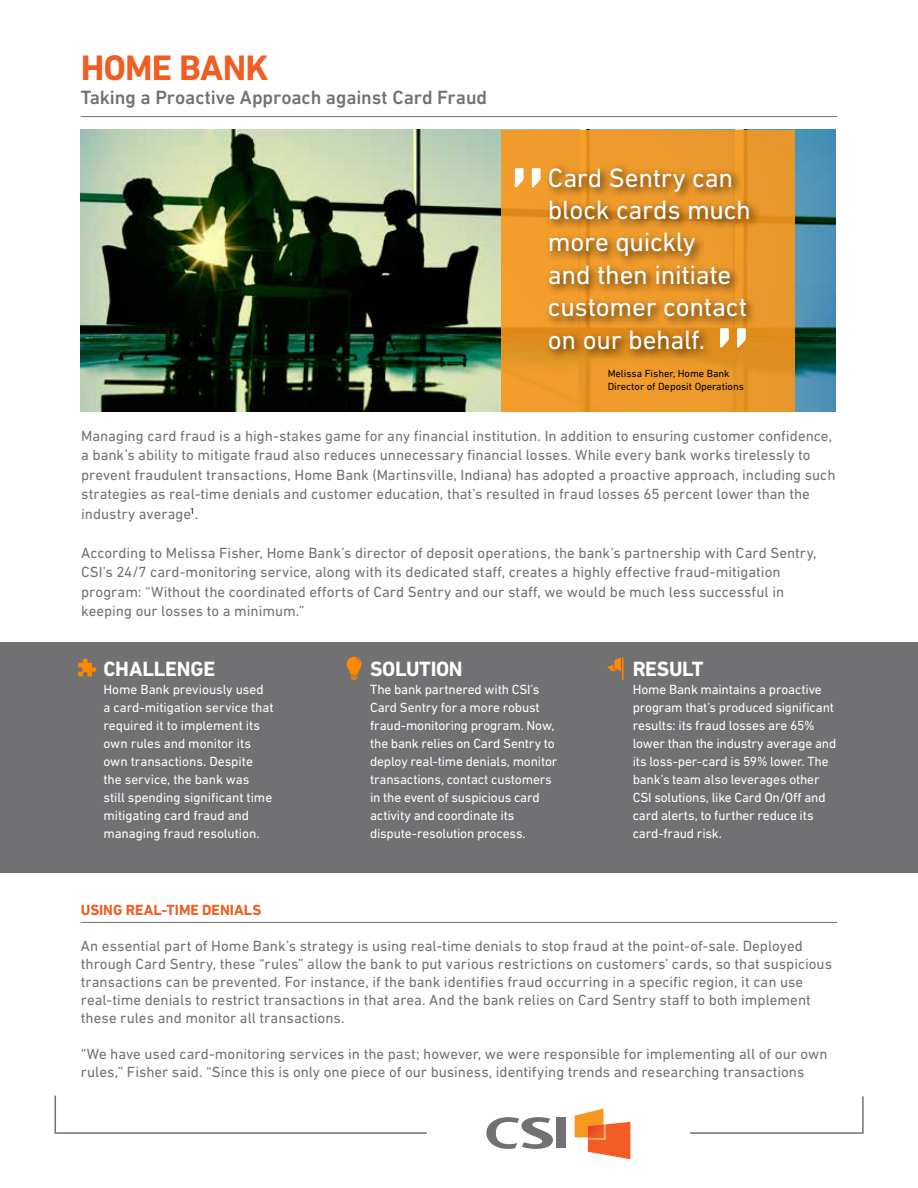
<style>
.page{position:relative;width:918px;height:1188px;background:#fff}
.page>*{position:absolute;margin:0;border:0;box-sizing:border-box;transform-origin:0 0}
.t1{font:108px "DIN Next LT Pro";color:#fff}
.t2{font:700 36px "DIN Next LT Pro";letter-spacing:-.025em;color:#f15d22}
.t3{font:27px/32.4px "DIN Next LT Pro";letter-spacing:-.01em;color:#fff}
.t4{font:700 21px "DIN Next LT Pro";letter-spacing:-.015em;color:#fff}
.t5{font:500 19.5px "DIN Next LT Pro";letter-spacing:-.005em;color:#717073}
.t6{font:15px/19.5px "DIN Next LT Pro";color:#717073}
.t7{font:700 15px "DIN Next LT Pro";color:#f15d22}
.t8{font:13.5px/18px "DIN Next LT Pro";letter-spacing:-.01em;color:#fff}
.t9{font:10.5px/12.6px "DIN Next LT Pro";color:#000}
</style>
<div class="page">
<img style="left:81px;top:130px;width:755px;height:281px">
<svg style="left:501px;top:130px;width:294px;height:281px;background:#eb982a"></svg>
<div style="left:0;top:642px;width:918px;height:231px;background:#717073"></div>
<svg style="left:575px;top:1109px;width:55px;height:50px"></svg>
<div style="left:557px;top:1117px;width:9px;height:31px;background:#717073"></div>
<svg style="left:486px;top:1117px;width:67px;height:32px"></svg>
<svg style="left:690px;top:1096px;width:174px;height:38px"></svg>
<svg style="left:54px;top:1095px;width:373px;height:39px"></svg>
<hr style="left:81px;top:116px;width:756px;height:1px;background:#717073">
<svg style="left:347px;top:657px;width:15px;height:23px"></svg>
<svg style="left:78px;top:658px;width:18px;height:18px"></svg>
<svg style="left:607px;top:658px;width:17px;height:22px"></svg>
<hr style="left:81px;top:922px;width:756px;height:1px;background:#717073">
<div style="left:545px;top:163px;width:216px;height:197px;background:#000;opacity:.75"></div>
<h2 class="t2" style="left:81px;top:47px;width:190px">HOME BANK</h2>
<h3 class="t5" style="left:81px;top:86px;width:408px">Taking a Proactive Approach against Card Fraud</h3>
<h1 class="t1" style="left:508px;top:79px;width:42px">„</h1>
<h3 class="t3" style="left:548px;top:161px;width:204px">Card Sentry can block cards much more quickly<br>and then initiate customer contact on our behalf.</h3>
<h1 class="t1" style="left:713px;top:239px;width:42px">„</h1>
<p class="t9" style="left:608px;top:367px;width:138px">Melissa Fisher, Home Bank<br>Director of Deposit Operations</p>
<p class="t6" style="left:81px;top:426px;width:756px">Managing card fraud is a high-stakes game for any financial institution. In addition to ensuring customer confidence, a bank’s ability to mitigate fraud also reduces unnecessary financial losses. While every bank works tirelessly to prevent fraudulent transactions, Home Bank (Martinsville, Indiana) has adopted a proactive approach, including such strategies as real-time denials and customer education, that’s resulted in fraud losses 65 percent lower than the industry average<sup>1</sup>.</p>
<p class="t6" style="left:81px;top:543px;width:737px">According to Melissa Fisher, Home Bank’s director of deposit operations, the bank’s partnership with Card Sentry, CSI’s 24/7 card-monitoring service, along with its dedicated staff, creates a highly effective fraud-mitigation program: “Without the coordinated efforts of Card Sentry and our staff, we would be much less successful in keeping our losses to a minimum.”</p>
<h3 class="t4" style="left:103px;top:657px;width:113px">CHALLENGE</h3>
<p class="t8" style="left:103px;top:680px;width:172px">Home Bank previously used a card-mitigation service that required it to implement its own rules and monitor its own transactions. Despite the service, the bank was still spending significant time mitigating card fraud and managing fraud resolution.</p>
<h3 class="t4" style="left:370px;top:657px;width:94px">SOLUTION</h3>
<p class="t8" style="left:370px;top:680px;width:189px">The bank partnered with CSI’s<br>Card Sentry for a more robust fraud-monitoring program. Now, the bank relies on Card Sentry to deploy real-time denials, monitor transactions, contact customers in the event of suspicious card activity and coordinate its dispute-resolution process.</p>
<h3 class="t4" style="left:633px;top:657px;width:72px">RESULT</h3>
<p class="t8" style="left:633px;top:681px;width:205px">Home Bank maintains a proactive program that’s produced significant results: its fraud losses are 65% lower than the industry average and its loss-per-card is 59% lower. The bank’s team also leverages other<br>CSI solutions, like Card On/Off and card alerts, to further reduce its card-fraud risk.</p>
<p class="t7" style="left:81px;top:901px;width:182px">USING REAL-TIME DENIALS</p>
<p class="t6" style="left:81px;top:937px;width:753px;line-height:18px">An essential part of Home Bank’s strategy is using real-time denials to stop fraud at the point-of-sale. Deployed through Card Sentry, these “rules” allow the bank to put various restrictions on customers’ cards, so that suspicious transactions can be prevented. For instance, if the bank identifies fraud occurring in a specific region, it can use real-time denials to restrict transactions in that area. And the bank relies on Card Sentry staff to both implement these rules and monitor all transactions.</p>
<p class="t6" style="left:81px;top:1045px;width:748px;line-height:18px">“We have used card-monitoring services in the past; however, we were responsible for implementing all of our own rules,” Fisher said. “Since this is only one piece of our business, identifying trends and researching transactions</p>
</div>
